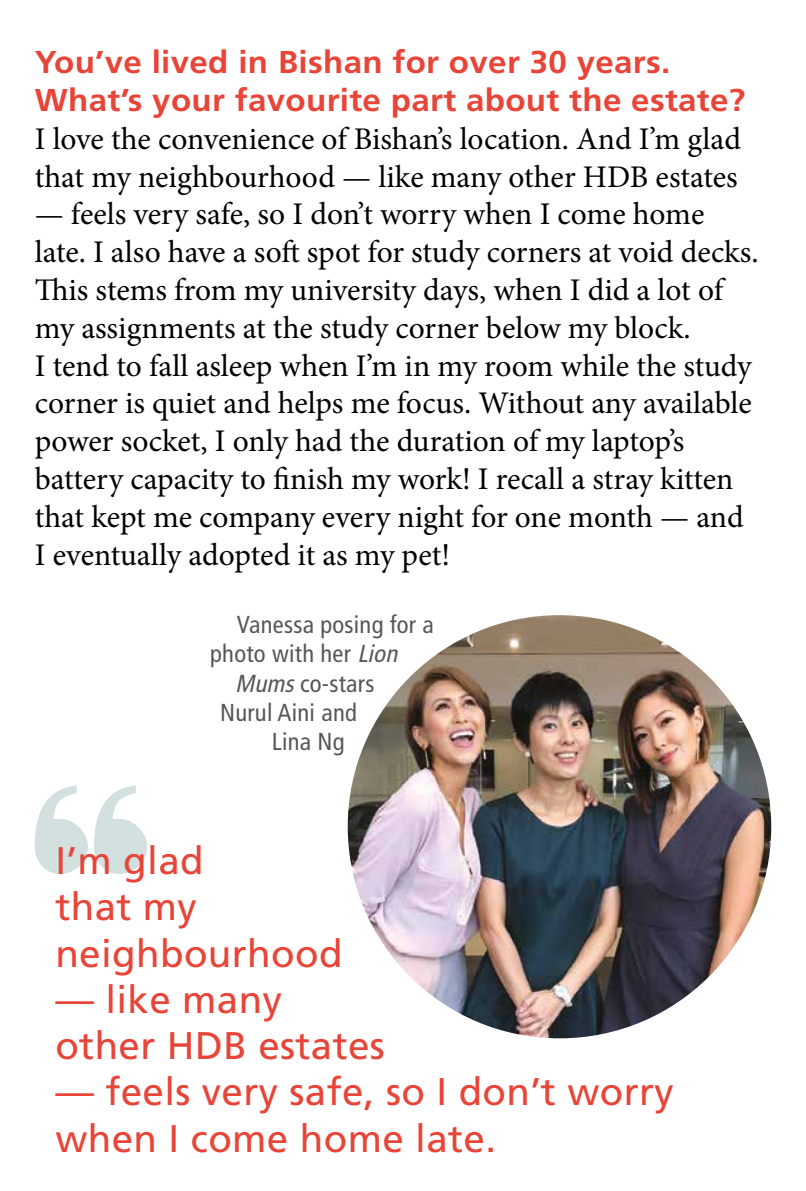
<style>
.page{position:relative;width:806px;height:1191px;background:#fff}
.page>*{position:absolute;margin:0;border:0;box-sizing:border-box;transform-origin:0 0}
.t1{font:38.5px/46.2px "Frutiger";letter-spacing:.01em;color:#e84437}
.t2{font:31.5px/37.8px "Minion Pro";letter-spacing:-.005em;color:#000}
.t3{font:700 31.5px/37.8px "Frutiger";letter-spacing:.01em;color:#e84437;scale:1.05 1}
.t4{font:condensed 24.5px "Frutiger LT Std";letter-spacing:.01em;color:#575756}
.s1{font-style:italic}
</style>
<div class="page">
<svg style="left:35px;top:785px;width:53px;height:89px"></svg>
<svg style="left:94px;top:785px;width:53px;height:89px"></svg>
<img style="left:347px;top:615px;width:423px;height:423px;border-radius:212px">
<p class="t3" style="left:35px;top:43px;width:678px">You’ve lived in Bishan for over 30 years.<br>What’s your favourite part about the estate?</p>
<p class="t2" style="left:35px;top:120px;width:707px">I love the convenience of Bishan’s location. And I’m glad that my neighbourhood — like many other HDB estates</p>
<p class="t2" style="left:35px;top:195px;width:725px">— feels very safe, so I don’t worry when I come home late. I also have a soft spot for study corners at void decks.<br>This stems from my university days, when I did a lot of my assignments at the study corner below my block.<br>I tend to fall asleep when I’m in my room while the study corner is quiet and helps me focus. Without any available power socket, I only had the duration of my laptop’s battery capacity to finish my work! I recall a stray kitten that kept me company every night for one month — and I eventually adopted it as my pet!</p>
<p class="t4" style="left:237px;top:610px;width:198px">Vanessa posing for a</p>
<p class="t4" style="left:210px;top:639px;width:194px">photo with her <span class="s1">Lion</span></p>
<p class="t4" style="left:235px;top:669px;width:141px"><span class="s1">Mums</span>co-stars</p>
<p class="t4" style="left:220px;top:698px;width:138px">Nurul Aini and</p>
<p class="t4" style="left:272px;top:727px;width:74px">Lina Ng</p>
<p class="t1" style="left:55px;top:837px;width:288px">I’m glad<br>that my neighbourhood</p>
<p class="t1" style="left:55px;top:976px;width:331px">— like many other HDB estates</p>
<p class="t1" style="left:55px;top:1068px;width:619px">— feels very safe, so I don’t worry when I come home late.</p>
</div>
